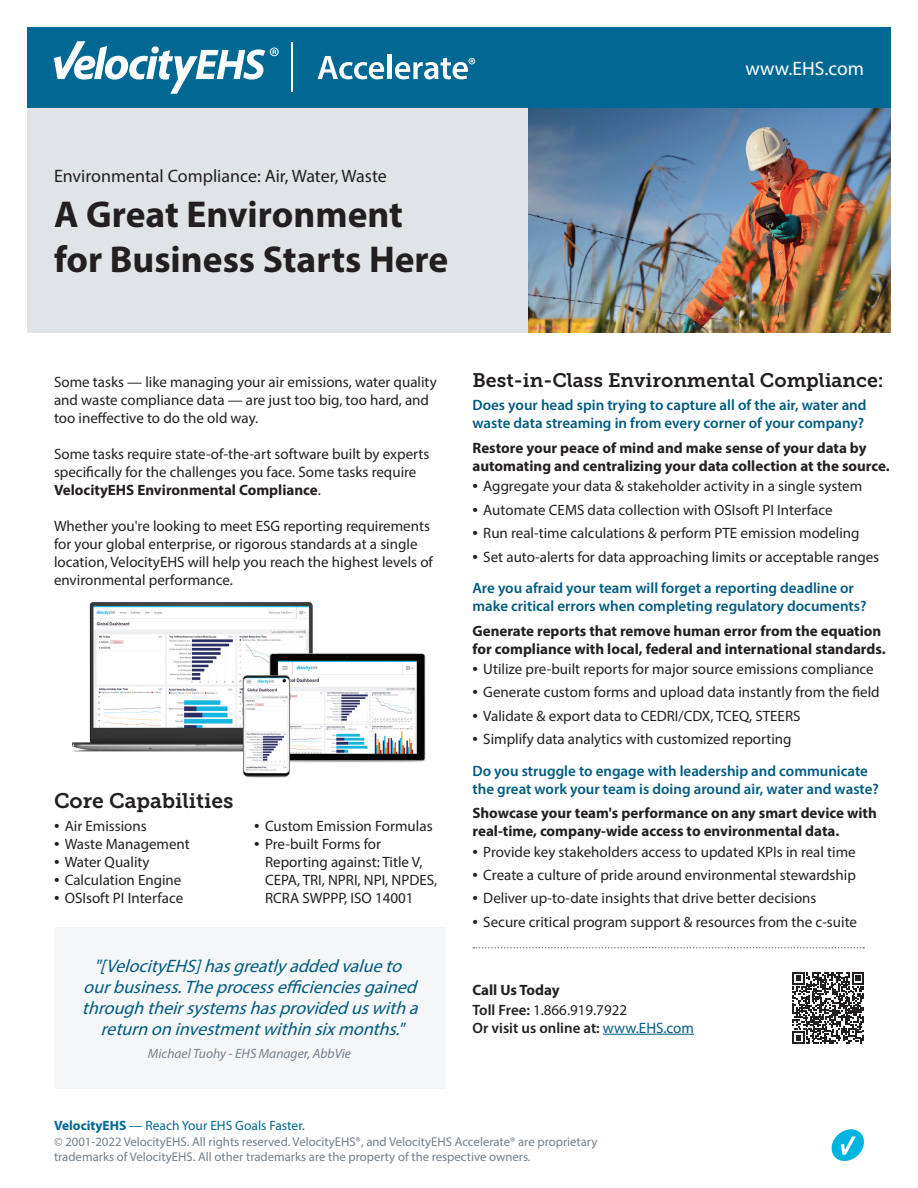
<style>
.page{position:relative;width:918px;height:1188px;background:#fff}
.page>*{position:absolute;margin:0;border:0;box-sizing:border-box;transform-origin:0 0}
.t1{font:700 37.5px/45px "Myriad Pro";color:#231f20}
.t2{font:21px "Museo Slab 700";color:#231f20}
.t3{font:19.5px "Museo Slab 700";color:#231f20}
.t4{font:19.5px "Myriad Pro";color:#fff}
.t5{font:italic 18px/21px "Myriad Pro";color:#005b81;text-align:center}
.t6{font:18px "Myriad Pro";color:#231f20}
.t7{font:15px/18px "Myriad Pro";color:#231f20}
.t8{font:700 15px/18px "Myriad Pro";color:#231f20}
.t9{font:600 15px/18px "Myriad Pro";color:#005b81}
.t10{font:600 15px "Myriad Pro";color:#231f20}
.t11{font:13.5px "Myriad Pro";color:#006893}
.t12{font:italic 13.5px "Myriad Pro";color:#727f8a}
.t13{font:12.75px/15px "Myriad Pro";color:#727f8a}
.s1{font-weight:700}
.s2{font-size:19.5px}
.s3{font-weight:600;color:#005b81}
.s4{font-weight:400;font-size:19.5px;color:#231f20}
.s5{font-weight:400;color:#231f20}
.s6{font-weight:600}
.s7{font-weight:400;color:#005b81}
</style>
<div class="page">
<div style="left:27px;top:27px;width:864px;height:81px;background:#006893"></div>
<svg style="left:832px;top:1129px;width:32px;height:32px"></svg>
<svg style="left:54px;top:41px;width:225px;height:53px"></svg>
<hr style="left:291px;top:43px;width:1px;height:49px;background:#fff">
<svg style="left:318px;top:56px;width:66px;height:23px"></svg>
<div style="left:387px;top:55px;width:5px;height:24px;background:#fff"></div>
<svg style="left:395px;top:58px;width:80px;height:21px"></svg>
<div style="left:27px;top:108px;width:502px;height:225px;background:#e1e4e7"></div>
<img style="left:529px;top:108px;width:362px;height:225px">
<svg style="left:793px;top:972px;width:71px;height:72px"></svg>
<hr style="left:603px;top:1034px;width:91px;height:1px;background:#005b81">
<svg style="left:473px;top:947px;width:391px;height:1px"></svg>
<div style="left:54px;top:927px;width:392px;height:162px;background:#f5f6f7"></div>
<img style="left:71px;top:602px;width:355px;height:176px">
<p class="t6" style="left:54px;top:165px;width:334px">Environmental Compliance: Air, Water, Waste</p>
<h1 class="t1" style="left:54px;top:191px;width:396px">A Great Environment for Business Starts Here</h1>
<h3 class="t4" style="left:746px;top:57px;width:120px">www.EHS.com</h3>
<p class="t7" style="left:54px;top:373px;width:384px">Some tasks — like managing your air emissions, water quality and waste compliance data — are just too big, too hard, and too ineffective to do the old way.</p>
<p class="t7" style="left:54px;top:445px;width:377px">Some tasks require state-of-the-art software built by experts specifically for the challenges you face. Some tasks require<br><span class="s1">VelocityEHS Environmental Compliance</span>.</p>
<p class="t7" style="left:54px;top:517px;width:380px">Whether you're looking to meet ESG reporting requirements for your global enterprise, or rigorous standards at a single location, VelocityEHS will help you reach the highest levels of environmental performance.</p>
<h2 class="t2" style="left:54px;top:789px;width:181px">Core Capabilities</h2>
<p class="t7" style="left:54px;top:817px;width:94px"><span class="s2">•</span> Air Emissions</p>
<p class="t7" style="left:54px;top:835px;width:137px"><span class="s2">•</span> Waste Management</p>
<p class="t7" style="left:54px;top:853px;width:97px"><span class="s2">•</span> Water Quality</p>
<p class="t7" style="left:54px;top:871px;width:129px"><span class="s2">•</span> Calculation Engine</p>
<p class="t7" style="left:54px;top:889px;width:131px"><span class="s2">•</span> OSIsoft PI Interface</p>
<p class="t7" style="left:254px;top:817px;width:180px"><span class="s2">•</span> Custom Emission Formulas</p>
<p class="t7" style="left:265px;top:835px;width:174px;text-indent:-11px"><span class="s2">•</span> Pre-built Forms for<br>Reporting against: Title V,<br>CEPA, TRI, NPRI, NPI, NPDES,<br>RCRA SWPPP, ISO 14001</p>
<p class="t5" style="left:82px;top:955px;width:343px">"[VelocityEHS]hasgreatlyaddedvalueto ourbusiness.Theprocessefficienciesgained throughtheirsystemshasprovideduswitha returnoninvestmentwithinsixmonths."</p>
<p class="t12" style="left:148px;top:1045px;width:205px">Michael Tuohy - EHS Manager, AbbVie</p>
<h3 class="t3" style="left:472px;top:369px;width:413px">Best-in-Class Environmental Compliance:</h3>
<p class="t9" style="left:472px;top:396px;width:396px">Does your head spin trying to capture all of the air, water and waste data streaming in from every corner of your company?</p>
<p class="t8" style="left:472px;top:439px;width:419px">Restore your peace of mind and make sense of your data by automating and centralizing your data collection at the source.</p>
<p class="t7" style="left:472px;top:477px;width:391px"><span class="s2">•</span> Aggregate your data &amp; stakeholder activity in a single system</p>
<p class="t7" style="left:472px;top:500px;width:362px"><span class="s2">•</span> Automate CEMS data collection with OSIsoft PI Interface</p>
<p class="t7" style="left:472px;top:524px;width:389px"><span class="s2">•</span> Run real-time calculations &amp; perform PTE emission modeling</p>
<p class="t7" style="left:472px;top:540px;width:408px;line-height:31.5px"><span class="s2">•</span> Set auto-alerts for data approaching limits or acceptable ranges<br><span class="s3">Are you afraid your team will forget a reporting deadline or</span></p>
<p class="t9" style="left:472px;top:597px;width:395px">make critical errors when completing regulatory documents?</p>
<p class="t8" style="left:472px;top:621px;width:415px">Generate reports that remove human error from the equation for compliance with local, federal and international standards.</p>
<p class="t7" style="left:472px;top:660px;width:403px"><span class="s2">•</span> Utilize pre-built reports for major source emissions compliance</p>
<p class="t7" style="left:472px;top:683px;width:409px"><span class="s2">•</span> Generate custom forms and upload data instantly from the field</p>
<p class="t7" style="left:472px;top:706px;width:330px"><span class="s2">•</span> Validate &amp; export data to CEDRI/CDX, TCEQ, STEERS</p>
<p class="t9" style="left:472px;top:723px;width:397px;line-height:31.5px"><span class="s4">•</span> <span class="s5">Simplify data analytics with customized reporting<br></span>Do you struggle to engage with leadership and communicate</p>
<p class="t9" style="left:472px;top:779px;width:408px">the great work your team is doing around air, water and waste?</p>
<p class="t8" style="left:472px;top:804px;width:406px">Showcase your team's performance on any smart device with real-time, company-wide access to environmental data.</p>
<p class="t7" style="left:472px;top:842px;width:385px"><span class="s2">•</span> Provide key stakeholders access to updated KPIs in real time</p>
<p class="t7" style="left:472px;top:866px;width:385px"><span class="s2">•</span> Create a culture of pride around environmental stewardship</p>
<p class="t7" style="left:472px;top:889px;width:346px"><span class="s2">•</span> Deliver up-to-date insights that drive better decisions</p>
<p class="t7" style="left:472px;top:912px;width:386px"><span class="s2">•</span> Secure critical program support &amp; resources from the c-suite</p>
<p class="t7" style="left:472px;top:979px;width:156px;line-height:20.1px"><span class="s1">Call Us Today<br></span><span class="s6">Toll Free:</span> 1.866.919.7922</p>
<p class="t10" style="left:472px;top:1018px;width:223px">Or visit us online at: <span class="s7">www.EHS.com</span></p>
<p class="t11" style="left:54px;top:1117px;width:252px"><span class="s1">VelocityEHS</span> — Reach Your EHS Goals Faster.</p>
<p class="t13" style="left:54px;top:1134px;width:545px">© 2001-2022 VelocityEHS. All rights reserved. VelocityEHS®, and VelocityEHS Accelerate® are proprietary trademarks of VelocityEHS. All other trademarks are the property of the respective owners.</p>
</div>
